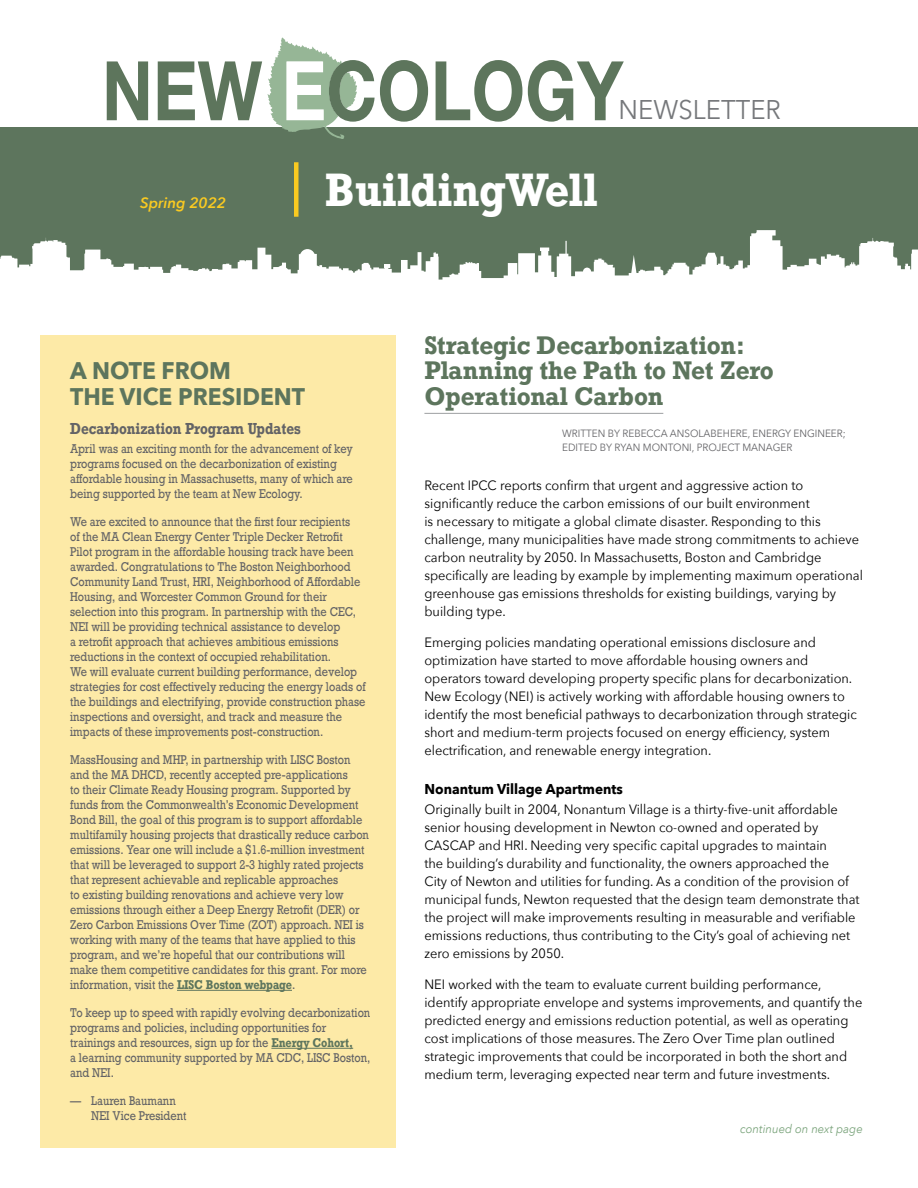
<style>
.page{position:relative;width:918px;height:1188px;background:#fff}
.page>*{position:absolute;margin:0;border:0;box-sizing:border-box;transform-origin:0 0}
.Page_Title{font:700 44.1px "Rockwell";color:#fff;scale:.9 1}
.gray_caps_header{font:27px "Avenir Next";color:#76787b;scale:.95 1}
.Subhead_2{font:700 24px/25.5px "Rockwell";color:#5d755d;scale:.95 1}
.drk_grn_caps_header{font:700 24px/25.5px "Avenir Next";color:#5d755d;scale:.95 1}
.Body_Copy_Serif{font:700 15px "Rockwell";color:#636366;scale:.85 1}
.Page_Subhead{font:italic 600 15px "Avenir Next";color:#faca21}
.Bold_subhead{font:700 14.25px "Avenir Next";color:#000;scale:.95 1}
.Body_Copy_Sans{font:13.5px/18px "Avenir Next";color:#000;scale:.95 1}
.Body_Copy_Serif-2{font:12px/15px "Rockwell";color:#636366;scale:.85 1}
.Body_Copy_Sans-2{font:italic 12px "Avenir Next";color:#7ba47c;scale:.95 1}
.BYLINE{font:10.5px/13.5px "Avenir Next";color:#636366;scale:.95 1}
.s1{font-weight:700;color:#5d755d}
</style>
<div class="page">
<div style="left:40px;top:335px;width:356px;height:813px;background:#fdeaa7"></div>
<hr style="left:177px;top:990px;width:115px;height:1px;background:#5d755d">
<hr style="left:271px;top:1048px;width:82px;height:1px;background:#5d755d">
<div style="left:0;top:128px;width:918px;height:167px;background:#5d755d"></div>
<hr style="left:294px;top:162px;width:4px;height:55px;background:#faca21">
<svg style="left:0;top:230px;width:918px;height:65px"></svg>
<svg style="left:107px;top:61px;width:41px;height:59px"></svg>
<svg style="left:158px;top:61px;width:104px;height:59px"></svg>
<svg style="left:268px;top:38px;width:160px;height:100px"></svg>
<svg style="left:436px;top:60px;width:86px;height:62px"></svg>
<svg style="left:528px;top:60px;width:96px;height:62px"></svg>
<hr style="left:424px;top:413px;width:239px;height:1px;background:#9d9fa2">
<p class="Page_Subhead" style="left:140px;top:190px;width:87px">Spring 2022</p>
<p class="Page_Title" style="left:325px;top:161px;width:305px">BuildingWell</p>
<p class="gray_caps_header" style="left:619px;top:87px;width:172px">NEWSLETTER</p>
<p class="drk_grn_caps_header" style="left:70px;top:358px;width:249px">A NOTE FROM<br>THE VICE PRESIDENT</p>
<p class="Body_Copy_Serif" style="left:70px;top:419px;width:273px">Decarbonization Program Updates</p>
<p class="Body_Copy_Serif-2" style="left:70px;top:442px;width:334px">April was an exciting month for the advancement of key programs focused on the decarbonization of existing affordable housing in Massachusetts, many of which are being supported by the team at New Ecology.</p>
<p class="Body_Copy_Serif-2" style="left:70px;top:515px;width:349px">We are excited to announce that the first four recipients<br>of the MA Clean Energy Center Triple Decker Retrofit Pilot program in the affordable housing track have been awarded. Congratulations to The Boston Neighborhood Community Land Trust, HRI, Neighborhood of Affordable Housing, and Worcester Common Ground for their selection into this program. In partnership with the CEC, NEI will be providing technical assistance to develop<br>a retrofit approach that achieves ambitious emissions reductions in the context of occupied rehabilitation.<br>We will evaluate current building performance, develop strategies for cost effectively reducing the energy loads of the buildings and electrifying, provide construction phase inspections and oversight, and track and measure the impacts of these improvements post-construction.</p>
<p class="Body_Copy_Serif-2" style="left:70px;top:752px;width:353px">MassHousing and MHP, in partnership with LISC Boston and the MA DHCD, recently accepted pre-applications<br>to their Climate Ready Housing program. Supported by funds from the Commonwealth’s Economic Development Bond Bill, the goal of this program is to support affordable multifamily housing projects that drastically reduce carbon emissions. Year one will include a $1.6-million investment that will be leveraged to support 2-3 highly rated projects that represent achievable and replicable approaches<br>to existing building renovations and achieve very low emissions through either a Deep Energy Retrofit (DER) or Zero Carbon Emissions Over Time (ZOT) approach. NEI is working with many of the teams that have applied to this program, and we’re hopeful that our contributions will make them competitive candidates for this grant. For more information, visit the <span class="s1">LISC Boston webpage</span>.</p>
<p class="Body_Copy_Serif-2" style="left:70px;top:1005px;width:355px">To keep up to speed with rapidly evolving decarbonization programs and policies, including opportunities for trainings and resources, sign up for the <span class="s1">Energy Cohort,<br></span>a learning community supported by MA CDC, LISC Boston, and NEI.</p>
<p class="Body_Copy_Serif-2" style="left:91px;top:1093px;width:114px;text-indent:-21px">— Lauren Baumann<br>NEI Vice President</p>
<p class="Subhead_2" style="left:424px;top:332px;width:369px">Strategic Decarbonization:<br>Planning the Path to Net Zero<br>Operational Carbon</p>
<p class="BYLINE" style="left:562px;top:426px;width:300px">WRITTEN BY REBECCA ANSOLABEHERE, ENERGY ENGINEER;<br>EDITED BY RYAN MONTONI, PROJECT MANAGER</p>
<p class="Body_Copy_Sans" style="left:424px;top:476px;width:463px">Recent IPCC reports confirm that urgent and aggressive action to significantly reduce the carbon emissions of our built environment<br>is necessary to mitigate a global climate disaster. Responding to this challenge, many municipalities have made strong commitments to achieve carbon neutrality by 2050. In Massachusetts, Boston and Cambridge specifically are leading by example by implementing maximum operational greenhouse gas emissions thresholds for existing buildings, varying by building type.</p>
<p class="Body_Copy_Sans" style="left:424px;top:633px;width:457px">Emerging policies mandating operational emissions disclosure and optimization have started to move affordable housing owners and operators toward developing property specific plans for decarbonization.<br>New Ecology (NEI) is actively working with affordable housing owners to identify the most beneficial pathways to decarbonization through strategic short and medium-term projects focused on energy efficiency, system electrification, and renewable energy integration.</p>
<p class="Bold_subhead" style="left:424px;top:776px;width:210px">Nonantum Village Apartments</p>
<p class="Body_Copy_Sans" style="left:424px;top:800px;width:459px">Originally built in 2004, Nonantum Village is a thirty-five-unit affordable senior housing development in Newton co-owned and operated by CASCAP and HRI. Needing very specific capital upgrades to maintain<br>the building’s durability and functionality, the owners approached the<br>City of Newton and utilities for funding. As a condition of the provision of municipal funds, Newton requested that the design team demonstrate that the project will make improvements resulting in measurable and verifiable emissions reductions, thus contributing to the City’s goal of achieving net zero emissions by 2050.</p>
<p class="Body_Copy_Sans" style="left:424px;top:975px;width:462px">NEI worked with the team to evaluate current building performance, identify appropriate envelope and systems improvements, and quantify the predicted energy and emissions reduction potential, as well as operating cost implications of those measures. The Zero Over Time plan outlined strategic improvements that could be incorporated in both the short and medium term, leveraging expected near term and future investments.</p>
<p class="Body_Copy_Sans-2" style="left:740px;top:1119px;width:131px">continued on next page</p>
</div>
